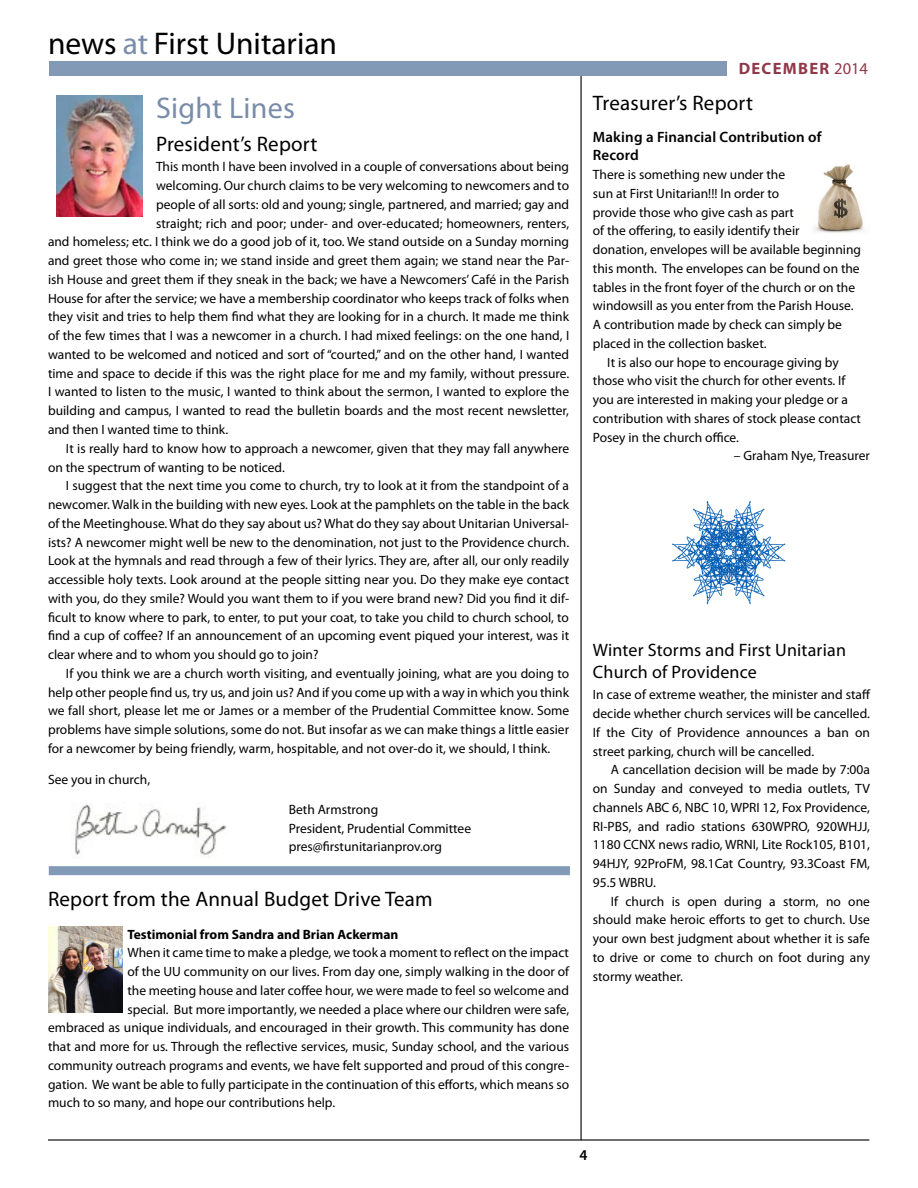
<style>
.page{position:relative;width:918px;height:1188px;background:#fff}
.page>*{position:absolute;margin:0;border:0;box-sizing:border-box;transform-origin:0 0}
.t1{font:31.5px "Myriad Pro";color:#000}
.t2{font:30px "Myriad Pro";letter-spacing:.01em;color:#798caa}
.t3{font:21px "Myriad Pro";letter-spacing:.01em;color:#000}
.t4{font:18px/21.6px "Myriad Pro";letter-spacing:.01em;color:#000}
.t5{font:700 16.5px "Myriad Pro";letter-spacing:.08em;color:#91384a}
.t6{font:600 15px/18px "Myriad Pro";letter-spacing:.01em;color:#000}
.t7{font:13.5px/18.8px "Myriad Pro";color:#000;text-align:justify}
.t8{font:700 13.5px "Myriad Pro";color:#000}
.s1{color:#798caa}
.s2{font-weight:400}
</style>
<div class="page">
<hr style="left:580px;top:72px;width:2px;height:1068px;background:#000">
<div style="left:50px;top:61px;width:677px;height:15px;background:#839ab7"></div>
<hr style="left:48px;top:1139px;width:821px;height:2px;background:#000">
<img style="left:814px;top:164px;width:50px;height:69px">
<img style="left:672px;top:501px;width:114px;height:103px">
<img style="left:56px;top:96px;width:86px;height:120px">
<div style="left:49px;top:866px;width:521px;height:9px;background:#839ab7"></div>
<img style="left:75px;top:804px;width:151px;height:53px">
<img style="left:48px;top:926px;width:75px;height:86px">
<h1 class="t1" style="left:48px;top:24px;width:291px">news <span class="s1">at</span> First Unitarian</h1>
<h2 class="t2" style="left:156px;top:89px;width:141px">Sight Lines</h2>
<h3 class="t3" style="left:156px;top:131px;width:163px">President’s Report</h3>
<p class="t7" style="left:156px;top:157px;width:415px">This month I have been involved in a couple of conversations about being</p>
<p class="t7" style="left:156px;top:176px;width:415px">welcoming. Our church claims to be very welcoming to newcomers and to</p>
<p class="t7" style="left:156px;top:195px;width:415px">people of all sorts: old and young; single, partnered, and married; gay and</p>
<p class="t7" style="left:156px;top:214px;width:415px">straight; rich and poor; under- and over-educated; homeowners, renters,</p>
<p class="t7" style="left:48px;top:232px;width:523px">and homeless; etc. I think we do a good job of it, too. We stand outside on a Sunday morning</p>
<p class="t7" style="left:48px;top:251px;width:523px">and greet those who come in; we stand inside and greet them again; we stand near the Par-</p>
<p class="t7" style="left:48px;top:270px;width:523px">ish House and greet them if they sneak in the back; we have a Newcomers’ Café in the Parish</p>
<p class="t7" style="left:48px;top:289px;width:523px">House for after the service; we have a membership coordinator who keeps track of folks when</p>
<p class="t7" style="left:48px;top:307px;width:523px">they visit and tries to help them find what they are looking for in a church. It made me think</p>
<p class="t7" style="left:48px;top:326px;width:523px">of the few times that I was a newcomer in a church. I had mixed feelings: on the one hand, I</p>
<p class="t7" style="left:48px;top:345px;width:523px">wanted to be welcomed and noticed and sort of “courted,” and on the other hand, I wanted</p>
<p class="t7" style="left:48px;top:364px;width:523px">time and space to decide if this was the right place for me and my family, without pressure.</p>
<p class="t7" style="left:48px;top:382px;width:523px">I wanted to listen to the music, I wanted to think about the sermon, I wanted to explore the</p>
<p class="t7" style="left:48px;top:401px;width:523px">building and campus, I wanted to read the bulletin boards and the most recent newsletter,</p>
<p class="t7" style="left:48px;top:420px;width:182px">and then I wanted time to think.</p>
<p class="t7" style="left:66px;top:439px;width:505px">It is really hard to know how to approach a newcomer, given that they may fall anywhere</p>
<p class="t7" style="left:48px;top:457px;width:238px">on the spectrum of wanting to be noticed.</p>
<p class="t7" style="left:66px;top:476px;width:505px">I suggest that the next time you come to church, try to look at it from the standpoint of a</p>
<p class="t7" style="left:48px;top:495px;width:523px">newcomer. Walk in the building with new eyes. Look at the pamphlets on the table in the back</p>
<p class="t7" style="left:48px;top:514px;width:523px">of the Meetinghouse. What do they say about us? What do they say about Unitarian Universal-</p>
<p class="t7" style="left:48px;top:532px;width:523px">ists? A newcomer might well be new to the denomination, not just to the Providence church.</p>
<p class="t7" style="left:48px;top:551px;width:523px">Look at the hymnals and read through a few of their lyrics. They are, after all, our only readily</p>
<p class="t7" style="left:48px;top:570px;width:523px">accessible holy texts. Look around at the people sitting near you. Do they make eye contact</p>
<p class="t7" style="left:48px;top:589px;width:523px">with you, do they smile? Would you want them to if you were brand new? Did you find it dif-</p>
<p class="t7" style="left:48px;top:607px;width:523px">ficult to know where to park, to enter, to put your coat, to take you child to church school, to</p>
<p class="t7" style="left:48px;top:626px;width:523px">find a cup of coffee? If an announcement of an upcoming event piqued your interest, was it</p>
<p class="t7" style="left:48px;top:645px;width:272px">clear where and to whom you should go to join?</p>
<p class="t7" style="left:66px;top:664px;width:505px">If you think we are a church worth visiting, and eventually joining, what are you doing to</p>
<p class="t7" style="left:48px;top:682px;width:523px">help other people find us, try us, and join us? And if you come up with a way in which you think</p>
<p class="t7" style="left:48px;top:701px;width:523px">we fall short, please let me or James or a member of the Prudential Committee know. Some</p>
<p class="t7" style="left:48px;top:720px;width:523px">problems have simple solutions, some do not. But insofar as we can make things a little easier</p>
<p class="t7" style="left:48px;top:739px;width:504px">for a newcomer by being friendly, warm, hospitable, and not over-do it, we should, I think.</p>
<p class="t7" style="left:48px;top:769px;width:104px">See you in church,</p>
<p class="t7" style="left:289px;top:800px;width:184px;text-align:left">Beth Armstrong<br>President, Prudential Committee pres@firstunitarianprov.org</p>
<h3 class="t3" style="left:48px;top:886px;width:386px">Report from the Annual Budget Drive Team</h3>
<p class="t8" style="left:127px;top:925px;width:272px">Testimonial from Sandra and Brian Ackerman</p>
<p class="t7" style="left:127px;top:943px;width:443px">When it came time to make a pledge, we took a moment to reflect on the impact</p>
<p class="t7" style="left:127px;top:962px;width:443px">of the UU community on our lives. From day one, simply walking in the door of</p>
<p class="t7" style="left:127px;top:981px;width:443px">the meeting house and later coffee hour, we were made to feel so welcome and</p>
<p class="t7" style="left:127px;top:999px;width:443px">special. But more importantly, we needed a place where our children were safe,</p>
<p class="t7" style="left:48px;top:1018px;width:523px">embraced as unique individuals, and encouraged in their growth. This community has done</p>
<p class="t7" style="left:48px;top:1037px;width:523px">that and more for us. Through the reflective services, music, Sunday school, and the various</p>
<p class="t7" style="left:48px;top:1056px;width:523px">community outreach programs and events, we have felt supported and proud of this congre-</p>
<p class="t7" style="left:48px;top:1074px;width:523px">gation. We want be able to fully participate in the continuation of this efforts, which means so</p>
<p class="t7" style="left:48px;top:1093px;width:289px">much to so many, and hope our contributions help.</p>
<p class="t5" style="left:739px;top:58px;width:131px">DECEMBER <span class="s2">2014</span></p>
<h3 class="t3" style="left:593px;top:90px;width:162px">Treasurer’s Report</h3>
<p class="t6" style="left:593px;top:127px;width:230px">Making a Financial Contribution of<br>Record</p>
<p class="t7" style="left:593px;top:165px;width:194px">There is something new under the</p>
<p class="t7" style="left:593px;top:184px;width:188px">sun at First Unitarian!!! In order to</p>
<p class="t7" style="left:593px;top:203px;width:203px">provide those who give cash as part</p>
<p class="t7" style="left:593px;top:221px;width:208px">of the offering, to easily identify their</p>
<p class="t7" style="left:593px;top:240px;width:270px">donation, envelopes will be available beginning</p>
<p class="t7" style="left:593px;top:259px;width:268px">this month. The envelopes can be found on the</p>
<p class="t7" style="left:593px;top:278px;width:264px">tables in the front foyer of the church or on the</p>
<p class="t7" style="left:593px;top:296px;width:262px">windowsill as you enter from the Parish House.</p>
<p class="t7" style="left:593px;top:315px;width:251px">A contribution made by check can simply be</p>
<p class="t7" style="left:593px;top:334px;width:175px">placed in the collection basket.</p>
<p class="t7" style="left:607px;top:353px;width:233px">It is also our hope to encourage giving by</p>
<p class="t7" style="left:593px;top:371px;width:254px">those who visit the church for other events. If</p>
<p class="t7" style="left:593px;top:390px;width:256px">you are interested in making your pledge or a</p>
<p class="t7" style="left:593px;top:409px;width:270px">contribution with shares of stock please contact</p>
<p class="t7" style="left:593px;top:428px;width:148px">Posey in the church office.</p>
<p class="t7" style="left:734px;top:446px;width:138px">– Graham Nye, Treasurer</p>
<h3 class="t4" style="left:593px;top:639px;width:255px">Winter Storms and First Unitarian<br>Church of Providence</h3>
<p class="t7" style="left:593px;top:685px;width:279px">In case of extreme weather, the minister and staff decide whether church services will be cancelled.<br>If the City of Providence announces a ban on street parking, church will be cancelled.</p>
<p class="t7" style="left:593px;top:760px;width:279px;text-indent:18px">A cancellation decision will be made by 7:00a on Sunday and conveyed to media outlets, TV channels ABC 6, NBC 10, WPRI 12, Fox Providence, RI-PBS, and radio stations 630WPRO, 920WHJJ, 1180 CCNX news radio, WRNI, Lite Rock105, B101, 94HJY, 92ProFM, 98.1Cat Country, 93.3Coast FM, 95.5 WBRU.</p>
<p class="t7" style="left:593px;top:892px;width:279px;text-indent:18px">If church is open during a storm, no one should make heroic efforts to get to church. Use your own best judgment about whether it is safe to drive or come to church on foot during any stormy weather.</p>
<p class="t6" style="left:579px;top:1146px;width:10px">4</p>
</div>
